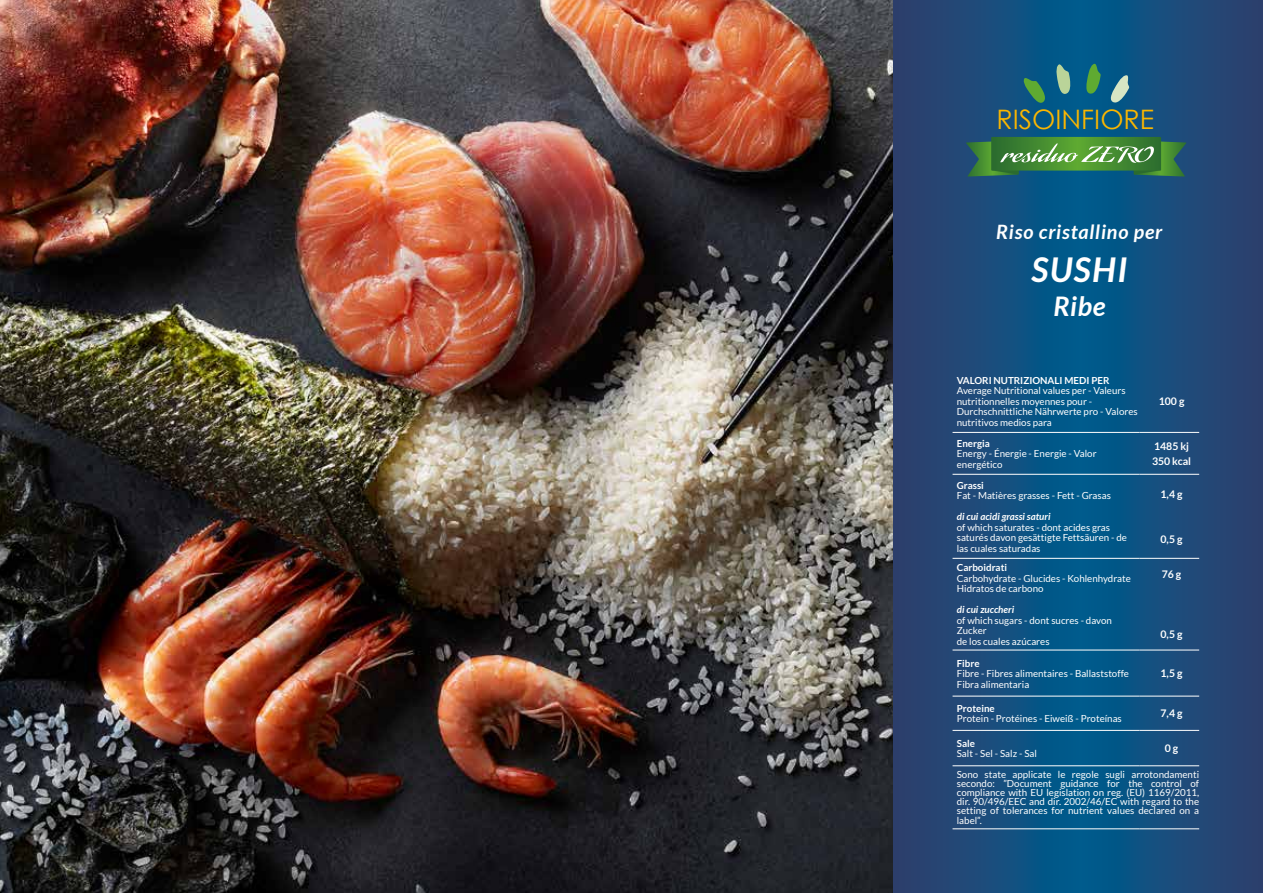
<style>
.page{position:relative;width:1263px;height:893px;background:#fff}
.page>*{position:absolute;margin:0;border:0;box-sizing:border-box;transform-origin:0 0}
.t1{font:italic 700 34.2px "Lato";letter-spacing:.04em;color:#fff}
.t2{font:italic 700 27px "Lato";color:#fff}
.t3{font:26.85px "Century Gothic";color:#fab600}
.t4{font:italic 700 19.8px "Lato";letter-spacing:.04em;color:#fff}
.t5{font:700 10.5px/15px "Lato";color:#fff}
.t6{font:9.75px/10.5px "Lato";color:#fff}
.t7{font:700 9.75px "Lato";color:#fff}
.t8{font:italic 700 9.75px "Lato";color:#fff}
</style>
<div class="page">
<img style="left:0;top:0;width:893px;height:893px">
<svg style="left:893px;top:0;width:370px;height:893px;background:#184c7c"></svg>
<svg style="left:1021px;top:78px;width:27px;height:27px"></svg>
<svg style="left:1055px;top:64px;width:16px;height:30px"></svg>
<svg style="left:1085px;top:63px;width:16px;height:32px"></svg>
<svg style="left:1109px;top:73px;width:20px;height:32px"></svg>
<svg style="left:966px;top:137px;width:220px;height:40px;background:#49894f"></svg>
<hr style="left:952px;top:432px;width:188px;height:1px;background:#fff">
<hr style="left:1140px;top:432px;width:59px;height:1px;background:#fff">
<hr style="left:952px;top:474px;width:188px;height:1px;background:#fff">
<hr style="left:1140px;top:474px;width:59px;height:1px;background:#fff">
<hr style="left:952px;top:558px;width:188px;height:1px;background:#fff">
<hr style="left:1140px;top:558px;width:59px;height:1px;background:#fff">
<hr style="left:952px;top:650px;width:188px;height:1px;background:#fff">
<hr style="left:1140px;top:650px;width:59px;height:1px;background:#fff">
<hr style="left:952px;top:696px;width:188px;height:1px;background:#fff">
<hr style="left:1140px;top:696px;width:59px;height:1px;background:#fff">
<hr style="left:952px;top:730px;width:188px;height:1px;background:#fff">
<hr style="left:1140px;top:730px;width:59px;height:1px;background:#fff">
<hr style="left:952px;top:765px;width:188px;height:1px;background:#fff">
<hr style="left:1140px;top:765px;width:59px;height:1px;background:#fff">
<hr style="left:952px;top:828px;width:188px;height:1px;background:#fff">
<hr style="left:1140px;top:828px;width:59px;height:1px;background:#fff">
<h3 class="t3" style="left:996px;top:103px;width:159px">RISOINFIORE</h3>
<h3 class="t4" style="left:996px;top:220px;width:168px">Riso cristallino per</h3>
<h1 class="t1" style="left:1031px;top:250px;width:97px">SUSHI</h1>
<h2 class="t2" style="left:1053px;top:291px;width:54px">Ribe</h2>
<p class="t7" style="left:957px;top:375px;width:154px">VALORI NUTRIZIONALI MEDI PER</p>
<p class="t6" style="left:957px;top:386px;width:182px">Average Nutritional values per - Valeurs nutritionnelles moyennes pour - Durchschnittliche Nährwerte pro - Valores nutritivos medios para</p>
<p class="t5" style="left:1159px;top:394px;width:27px">100 g</p>
<p class="t7" style="left:957px;top:438px;width:35px">Energia</p>
<p class="t6" style="left:957px;top:448px;width:141px">Energy - Énergie - Energie - Valor energético</p>
<p class="t5" style="left:1152px;top:439px;width:41px">1485 kj<br>350 kcal</p>
<p class="t7" style="left:957px;top:480px;width:29px">Grassi</p>
<p class="t6" style="left:957px;top:490px;width:156px">Fat - Matières grasses - Fett - Grasas</p>
<p class="t8" style="left:957px;top:511px;width:95px">di cui acidi grassi saturi</p>
<p class="t6" style="left:957px;top:522px;width:172px">of which saturates - dont acides gras saturés davon gesättigte Fettsäuren - de las cuales saturadas</p>
<p class="t5" style="left:1160px;top:487px;width:23px">1,4 g</p>
<p class="t5" style="left:1160px;top:532px;width:23px">0,5 g</p>
<p class="t7" style="left:957px;top:562px;width:52px">Carboidrati</p>
<p class="t6" style="left:957px;top:573px;width:175px">Carbohydrate - Glucides - Kohlenhydrate<br>Hidratos de carbono</p>
<p class="t8" style="left:957px;top:604px;width:59px">di cui zuccheri</p>
<p class="t6" style="left:957px;top:615px;width:157px">of which sugars - dont sucres - davon<br>Zucker<br>de los cuales azúcares</p>
<p class="t5" style="left:1162px;top:567px;width:21px">76 g</p>
<p class="t5" style="left:1160px;top:627px;width:23px">0,5 g</p>
<p class="t7" style="left:957px;top:657px;width:24px">Fibre</p>
<p class="t6" style="left:957px;top:668px;width:174px">Fibre - Fibres alimentaires - Ballaststoffe<br>Fibra alimentaria</p>
<p class="t5" style="left:1160px;top:666px;width:23px">1,5 g</p>
<p class="t7" style="left:957px;top:703px;width:39px">Proteine</p>
<p class="t6" style="left:957px;top:714px;width:167px">Protein - Protéines - Eiweiß - Proteínas</p>
<p class="t5" style="left:1160px;top:706px;width:23px">7,4 g</p>
<p class="t7" style="left:957px;top:738px;width:20px">Sale</p>
<p class="t6" style="left:957px;top:748px;width:82px">Salt - Sel - Salz - Sal</p>
<p class="t5" style="left:1165px;top:741px;width:15px">0 g</p>
<p class="t6" style="left:957px;top:770px;width:244px;line-height:9px;text-align:justify">Sono state applicate le regole sugli arrotondamenti secondo: ”Document guidance for the control of compliance with EU legislation on reg. (EU) 1169/2011, dir. 90/496/EEC and dir. 2002/46/EC with regard to the setting of tolerances for nutrient values declared on a</p>
<p class="t6" style="left:957px;top:816px;width:26px">label”.</p>
</div>
